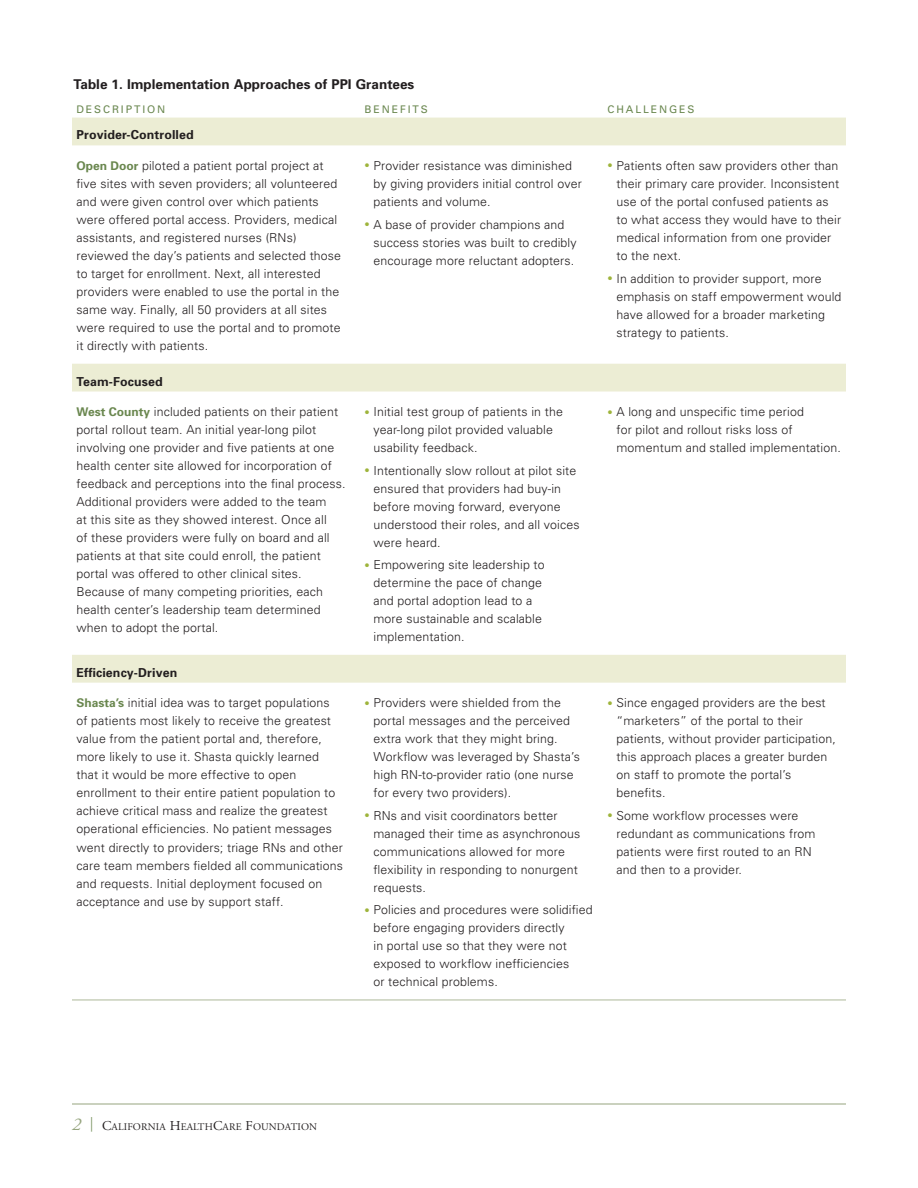
<style>
.page{position:relative;width:918px;height:1188px;background:#fff}
.page>*{position:absolute;margin:0;border:0;box-sizing:border-box;transform-origin:0 0}
.t1{font:700 13.5px "Univers";color:#231f20}
.t2{font:300 12.3px/18px "Univers";letter-spacing:.01em;color:#231f20}
.t3{font:700 12.3px "Univers";letter-spacing:.01em;color:#231f20}
.t4{font:10.5px "Univers";letter-spacing:.18em;color:#6a874f}
.t5{font:10.2px "Adobe Garamond";letter-spacing:.015em;color:#231f20}
.s1{font-weight:700;font-size:12px;color:#6a874f}
.s2{font-size:10.5px;color:#9eb43b}
.s3{font-style:italic;font-size:18px;color:#96a57f}
.s4{font-size:13.5px}
</style>
<div class="page">
<hr style="left:72px;top:1104px;width:774px;height:1px;background:#96a57f">
<svg style="left:72px;top:118px;width:774px;height:565px"></svg>
<hr style="left:72px;top:1000px;width:288px;height:1px;background:#aeb899">
<hr style="left:360px;top:1000px;width:243px;height:1px;background:#aeb899">
<hr style="left:603px;top:1000px;width:243px;height:1px;background:#aeb899">
<p class="t1" style="left:74px;top:76px;width:342px">Table 1. Implementation Approaches of PPI Grantees</p>
<p class="t4" style="left:76px;top:103px;width:90px">DESCRIPTION</p>
<p class="t4" style="left:365px;top:103px;width:65px">BENEFITS</p>
<p class="t4" style="left:608px;top:103px;width:89px">CHALLENGES</p>
<p class="t3" style="left:76px;top:128px;width:119px">Provider-Controlled</p>
<p class="t2" style="left:76px;top:157px;width:266px"><span class="s1">Open Door</span> piloted a patient portal project at five sites with seven providers; all volunteered and were given control over which patients were offered portal access. Providers, medical assistants, and registered nurses (RNs) reviewed the day’s patients and selected those to target for enrollment. Next, all interested providers were enabled to use the portal in the same way. Finally, all 50 providers at all sites were required to use the portal and to promote it directly with patients.</p>
<p class="t2" style="left:374px;top:157px;width:210px;text-indent:-9px"><span class="s2">•</span> Provider resistance was diminished by giving providers initial control over patients and volume.</p>
<p class="t2" style="left:616px;top:157px;width:226px;text-indent:-9px"><span class="s2">•</span> Patients often saw providers other than their primary care provider. Inconsistent use of the portal confused patients as to what access they would have to their medical information from one provider to the next.</p>
<p class="t2" style="left:616px;top:269px;width:226px;text-indent:-9px"><span class="s2">•</span> In addition to provider support, more emphasis on staff empowerment would have allowed for a broader marketing strategy to patients.</p>
<p class="t2" style="left:374px;top:215px;width:205px;text-indent:-9px"><span class="s2">•</span> A base of provider champions and success stories was built to credibly encourage more reluctant adopters.</p>
<p class="t3" style="left:77px;top:374px;width:88px">Team-Focused</p>
<p class="t2" style="left:76px;top:403px;width:271px"><span class="s1">West County</span> included patients on their patient portal rollout team. An initial year-long pilot involving one provider and five patients at one health center site allowed for incorporation of feedback and perceptions into the final process.<br>Additional providers were added to the team<br>at this site as they showed interest. Once all<br>of these providers were fully on board and all patients at that site could enroll, the patient portal was offered to other clinical sites.<br>Because of many competing priorities, each health center’s leadership team determined when to adopt the portal.</p>
<p class="t2" style="left:374px;top:403px;width:191px;text-indent:-9px"><span class="s2">•</span> Initial test group of patients in the year-long pilot provided valuable usability feedback.</p>
<p class="t2" style="left:374px;top:461px;width:208px;text-indent:-9px"><span class="s2">•</span> Intentionally slow rollout at pilot site ensured that providers had buy-in before moving forward, everyone understood their roles, and all voices were heard.</p>
<p class="t2" style="left:374px;top:556px;width:173px;text-indent:-9px"><span class="s2">•</span> Empowering site leadership to determine the pace of change and portal adoption lead to a more sustainable and scalable implementation.</p>
<p class="t3" style="left:77px;top:665px;width:102px">Efficiency-Driven</p>
<p class="t2" style="left:76px;top:694px;width:268px"><span class="s1">Shasta’s</span> initial idea was to target populations of patients most likely to receive the greatest value from the patient portal and, therefore, more likely to use it. Shasta quickly learned that it would be more effective to open enrollment to their entire patient population to achieve critical mass and realize the greatest operational efficiencies. No patient messages went directly to providers; triage RNs and other care team members fielded all communications and requests. Initial deployment focused on acceptance and use by support staff.</p>
<p class="t2" style="left:374px;top:694px;width:208px;text-indent:-9px"><span class="s2">•</span> Providers were shielded from the portal messages and the perceived extra work that they might bring.<br>Workflow was leveraged by Shasta’s high RN-to-provider ratio (one nurse for every two providers).</p>
<p class="t2" style="left:374px;top:807px;width:208px;text-indent:-9px"><span class="s2">•</span> RNs and visit coordinators better managed their time as asynchronous communications allowed for more flexibility in responding to nonurgent requests.</p>
<p class="t2" style="left:374px;top:901px;width:221px;text-indent:-9px"><span class="s2">•</span> Policies and procedures were solidified before engaging providers directly<br>in portal use so that they were not exposed to workflow inefficiencies<br>or technical problems.</p>
<p class="t2" style="left:616px;top:403px;width:226px;text-indent:-9px"><span class="s2">•</span> A long and unspecific time period<br>for pilot and rollout risks loss of momentum and stalled implementation.</p>
<p class="t2" style="left:616px;top:694px;width:221px;text-indent:-9px"><span class="s2">•</span> Since engaged providers are the best “marketers” of the portal to their patients, without provider participation, this approach places a greater burden on staff to promote the portal’s benefits.</p>
<p class="t2" style="left:616px;top:807px;width:201px;text-indent:-9px"><span class="s2">•</span> Some workflow processes were redundant as communications from patients were first routed to an RN and then to a provider.</p>
<p class="t5" style="left:72px;top:1122px;width:247px"><span class="s3">2</span> <sup>|</sup> <span class="s4">C</span>ALIFORNIA <span class="s4">H</span>EALTH<span class="s4">C</span>ARE <span class="s4">F</span>OUNDATION</p>
</div>
